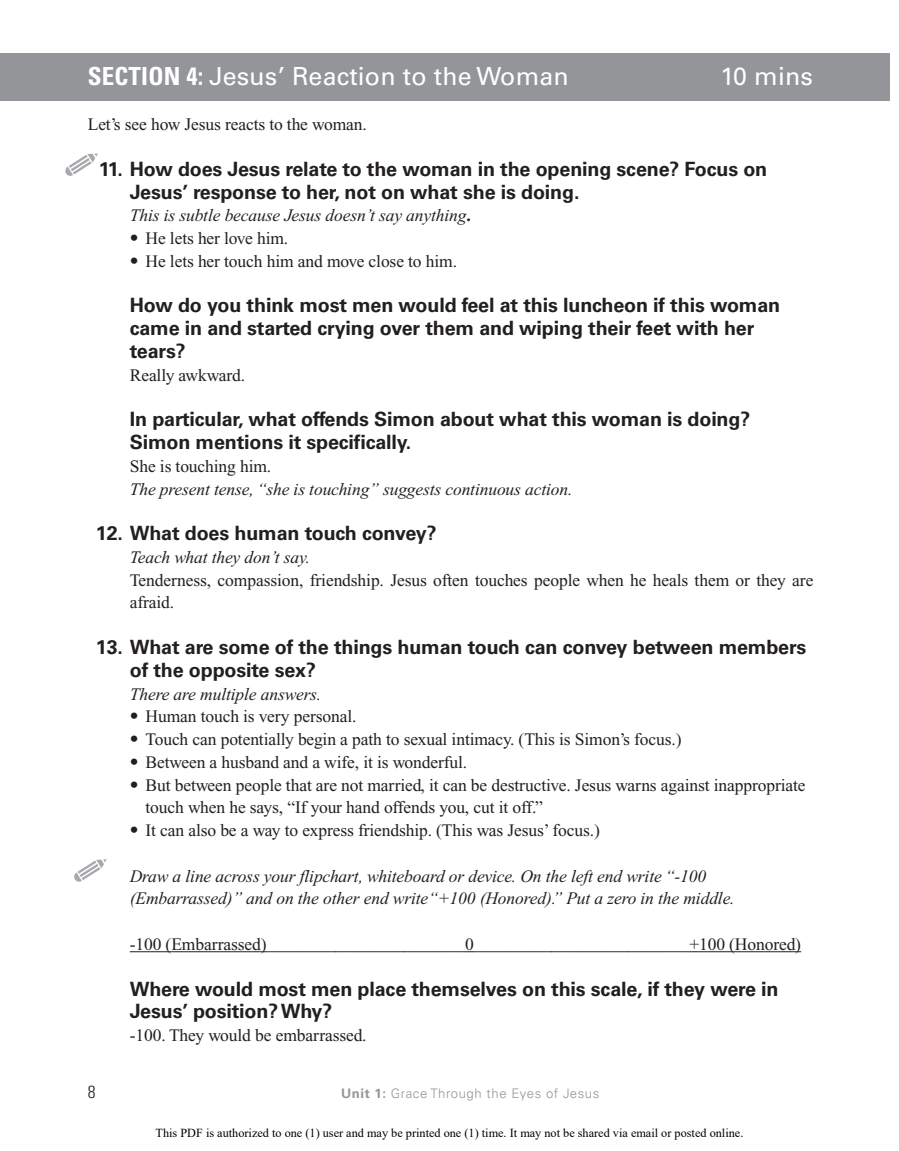
<style>
.page{position:relative;width:899px;height:1151px;background:#fff}
.page>*{position:absolute;margin:0;border:0;box-sizing:border-box;transform-origin:0 0}
.t1{font:24.85px "Univers LT Std";letter-spacing:.005em;color:#fff}
.t2{font:700 19.6px/22.8px "Univers LT Std";letter-spacing:-.01em;color:#231f20}
.t3{font:17.5px/22.8px "Times New Roman";letter-spacing:-.005em;color:#231f20}
.t4{font:italic 17.5px/22.8px "Times New Roman";letter-spacing:-.005em;color:#231f20}
.t5{font:300 condensed 17.5px "Univers LT Std";color:#231f20}
.t6{font:300 13.12px "Univers LT Std";letter-spacing:.04em;color:#939598}
.t7{font:12.25px "Times New Roman";color:#000}
.s1{font-weight:700;font-stretch:condensed}
.s2{font-weight:700;font-style:normal}
.s3{font-family:"Univers LT Std";font-weight:300}
.s4{font-weight:700}
</style>
<div class="page">
<div style="left:0;top:53px;width:889px;height:47px;background:#939598"></div>
<hr style="left:130px;top:951px;width:136px;height:1px;background:#231f20">
<hr style="left:689px;top:951px;width:111px;height:1px;background:#231f20">
<svg style="left:65px;top:153px;width:33px;height:23px"></svg>
<svg style="left:74px;top:859px;width:33px;height:23px"></svg>
<h1 class="t1" style="left:88px;top:61px;width:482px"><span class="s1">SECTION 4:</span> Jesus’ Reaction to the Woman</h1>
<h1 class="t1" style="left:720px;top:61px;width:94px">10 mins</h1>
<p class="t3" style="left:88px;top:113px;width:280px">Let’s see how Jesus reacts to the woman.</p>
<p class="t2" style="left:130px;top:158px;width:638px;text-indent:-31px">11. How does Jesus relate to the woman in the opening scene? Focus on<br>Jesus’ response to her, not on what she is doing.</p>
<p class="t4" style="left:130px;top:204px;width:342px">This is subtle because Jesus doesn’t say anything<span class="s2">.</span></p>
<p class="t3" style="left:130px;top:227px;width:160px"><span class="s3">•</span> He lets her love him.</p>
<p class="t3" style="left:130px;top:250px;width:328px"><span class="s3">•</span> He lets her touch him and move close to him.</p>
<p class="t2" style="left:130px;top:294px;width:651px">How do you think most men would feel at this luncheon if this woman came in and started crying over them and wiping their feet with her tears?</p>
<p class="t3" style="left:130px;top:363px;width:117px">Really awkward.</p>
<p class="t2" style="left:130px;top:408px;width:621px">In particular, what offends Simon about what this woman is doing?<br>Simon mentions it specifically.</p>
<p class="t3" style="left:130px;top:454px;width:143px">She is touching him.</p>
<p class="t4" style="left:130px;top:477px;width:444px">The present tense, “she is touching” suggests continuous action.</p>
<p class="t2" style="left:96px;top:522px;width:342px">12. What does human touch convey?</p>
<p class="t4" style="left:130px;top:545px;width:182px">Teach what they don’t say.</p>
<p class="t3" style="left:130px;top:568px;width:684px">Tenderness, compassion, friendship. Jesus often touches people when he heals them or they are afraid.</p>
<p class="t2" style="left:130px;top:635px;width:677px;text-indent:-34px">13. What are some of the things human touch can convey between members of the opposite sex?</p>
<p class="t4" style="left:130px;top:682px;width:193px">There are multiple answers.</p>
<p class="t3" style="left:130px;top:705px;width:228px"><span class="s3">•</span> Human touch is very personal.</p>
<p class="t3" style="left:130px;top:727px;width:553px"><span class="s3">•</span> Touch can potentially begin a path to sexual intimacy. (This is Simon’s focus.)</p>
<p class="t3" style="left:130px;top:750px;width:339px"><span class="s3">•</span> Between a husband and a wife, it is wonderful.</p>
<p class="t3" style="left:145px;top:773px;width:661px;text-indent:-16px"><span class="s3">•</span> But between people that are not married, it can be destructive. Jesus warns against inappropriate touch when he says, “If your hand offends you, cut it off.”</p>
<p class="t3" style="left:130px;top:818px;width:471px"><span class="s3">•</span> It can also be a way to express friendship. (This was Jesus’ focus.)</p>
<p class="t4" style="left:130px;top:864px;width:606px">Draw a line across your flipchart, whiteboard or device. On the left end write “-100 (Embarrassed)” and on the other end write“+100 (Honored).” Put a zero in the middle.</p>
<p class="t3" style="left:130px;top:932px;width:672px">-100 (Embarrassed)_______________________0_________________________+100 (Honored)</p>
<p class="t2" style="left:130px;top:977px;width:650px">Where would most men place themselves on this scale, if they were in<br>Jesus’ position? Why?</p>
<p class="t3" style="left:130px;top:1023px;width:238px">-100. They would be embarrassed.</p>
<p class="t5" style="left:88px;top:1081px;width:9px">8</p>
<p class="t6" style="left:341px;top:1084px;width:259px"><span class="s4">Unit 1:</span> Grace Through the Eyes of Jesus</p>
<p class="t7" style="left:155px;top:1123px;width:589px">This PDF is authorized to one (1) user and may be printed one (1) time. It may not be shared via email or posted online.</p>
</div>
